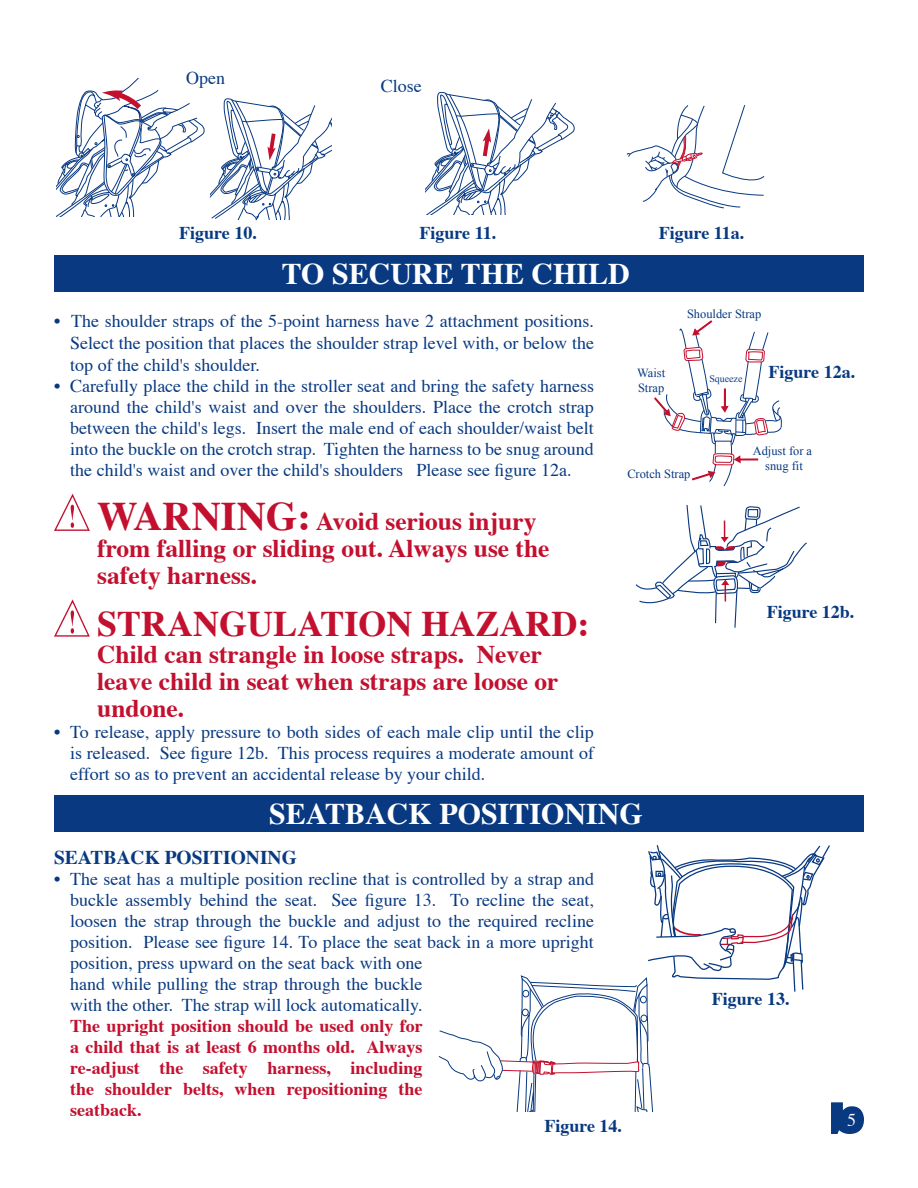
<style>
.page{position:relative;width:918px;height:1188px;background:#fff}
.page>*{position:absolute;margin:0;border:0;box-sizing:border-box;transform-origin:0 0}
.t1{font:700 36px "Times";color:#c3102f}
.t2{font:700 30px "Times";color:#fff}
.t3{font:700 25.5px/27px "Times";color:#c3102f}
.t4{font:700 19.5px "Times";color:#083981}
.t5{font:18px/21px "Times";color:#083981;text-align:justify}
.t6{font:700 18px/21px "Times";color:#c3102f;text-align:justify}
.t7{font:700 18px "Times";color:#083981}
.t8{font:18px "Times";color:#fff}
.t9{font:12.45px/14.9px "Times New Roman";color:#083981}
.t10{font:9.9px "Times New Roman";color:#083981}
.s1{font-size:40.5px}
</style>
<div class="page">
<svg style="left:54px;top:599px;width:36px;height:38px"></svg>
<svg style="left:54px;top:494px;width:36px;height:37px"></svg>
<svg style="left:654px;top:320px;width:128px;height:166px"></svg>
<svg style="left:636px;top:505px;width:171px;height:123px"></svg>
<svg style="left:439px;top:845px;width:425px;height:289px"></svg>
<div style="left:54px;top:255px;width:810px;height:37px;background:#083981"></div>
<div style="left:54px;top:795px;width:810px;height:37px;background:#083981"></div>
<svg style="left:627px;top:105px;width:137px;height:103px"></svg>
<svg style="left:57px;top:78px;width:147px;height:138px"></svg>
<svg style="left:211px;top:99px;width:121px;height:121px"></svg>
<svg style="left:426px;top:92px;width:149px;height:123px"></svg>
<p class="t5" style="left:186px;top:68px;width:40px">Open</p>
<p class="t5" style="left:381px;top:76px;width:43px">Close</p>
<p class="t7" style="left:179px;top:221px;width:79px">Figure 10.</p>
<p class="t7" style="left:420px;top:221px;width:78px">Figure 11.</p>
<h2 class="t2" style="left:282px;top:254px;width:350px">TO SECURE THE CHILD</h2>
<p class="t7" style="left:659px;top:221px;width:87px">Figure 11a.</p>
<p class="t5" style="left:70px;top:312px;width:525px;line-height:21.6px;text-indent:-16px">• The shoulder straps of the 5-point harness have 2 attachment positions.<br>Select the position that places the shoulder strap level with, or below the top of the child's shoulder.</p>
<p class="t5" style="left:70px;top:376px;width:525px;text-indent:-16px">• Carefully place the child in the stroller seat and bring the safety harness around the child's waist and over the shoulders. Place the crotch strap between the child's legs. Insert the male end of each shoulder/waist belt into the buckle on the crotch strap. Tighten the harness to be snug around the child's waist and over the child's shoulders Please see figure 12a.</p>
<h3 class="t3" style="left:97px;top:509px;width:454px"><span class="s1">WARNING:</span> Avoid serious injury from falling or sliding out. Always use the safety harness.</h3>
<h1 class="t1" style="left:97px;top:600px;width:494px">STRANGULATION HAZARD:</h1>
<h3 class="t3" style="left:97px;top:642px;width:463px">Child can strangle in loose straps. Never leave child in seat when straps are loose or undone.</h3>
<p class="t5" style="left:70px;top:723px;width:525px;text-indent:-16px">• To release, apply pressure to both sides of each male clip until the clip is released. See figure 12b. This process requires a moderate amount of effort so as to prevent an accidental release by your child.</p>
<p class="t9" style="left:637px;top:366px;width:29px">Waist<br>Strap</p>
<p class="t9" style="left:687px;top:306px;width:76px">Shoulder Strap</p>
<p class="t10" style="left:709px;top:373px;width:35px">Squeeze</p>
<p class="t7" style="left:769px;top:360px;width:88px">Figure 12a.</p>
<p class="t9" style="left:627px;top:466px;width:65px">Crotch Strap</p>
<p class="t9" style="left:753px;top:443px;width:61px;text-align:center">Adjust for a snug fit</p>
<p class="t7" style="left:767px;top:600px;width:89px">Figure 12b.</p>
<h2 class="t2" style="left:269px;top:794px;width:375px">SEATBACK POSITIONING</h2>
<p class="t4" style="left:54px;top:845px;width:244px">SEATBACK POSITIONING</p>
<p class="t5" style="left:70px;top:870px;width:525px;text-align:left;text-indent:-16px">• The seat has a multiple position recline that is controlled by a strap and buckle assembly behind the seat. See figure 13. To recline the seat, loosen the strap through the buckle and adjust to the required recline position. Please see figure 14. To place the seat back in a more upright position, press upward on the seat back with one<br>hand while pulling the strap through the buckle<br>with the other. The strap will lock automatically.</p>
<p class="t6" style="left:70px;top:1016px;width:354px">The upright position should be used only for a child that is at least 6 months old. Always re-adjust the safety harness, including the shoulder belts, when repositioning the seatback.</p>
<p class="t7" style="left:712px;top:987px;width:79px">Figure 13.</p>
<p class="t7" style="left:544px;top:1114px;width:79px">Figure 14.</p>
<p class="t8" style="left:847px;top:1109px;width:10px">5</p>
</div>
